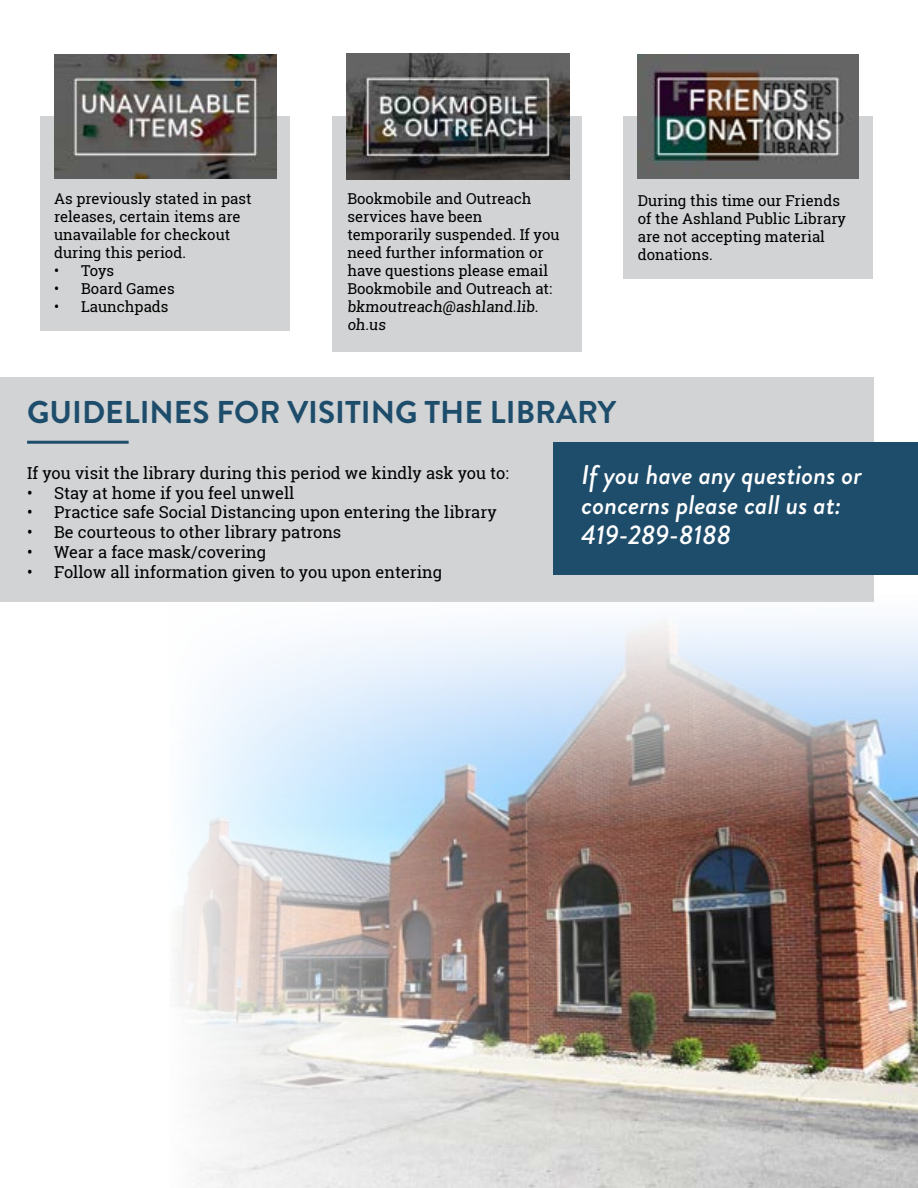
<style>
.page{position:relative;width:918px;height:1188px;background:#fff}
.page>*{position:absolute;margin:0;border:0;box-sizing:border-box;transform-origin:0 0}
.t1{font:700 31.5px "Brandon Grotesque";color:#1e4d6c}
.t2{font:italic 500 27px/30px "Brandon Grotesque";color:#fff}
.t3{font:16.5px "Roboto Slab";color:#000}
.t4{font:15px/18px "Roboto Slab";color:#000}
</style>
<div class="page">
<img style="left:177px;top:825px;width:741px;height:363px">
<svg style="left:187px;top:584px;width:731px;height:241px"></svg>
<div style="left:332px;top:117px;width:250px;height:235px;background:#d1d3d4"></div>
<img style="left:346px;top:54px;width:223px;height:126px">
<div style="left:40px;top:116px;width:250px;height:215px;background:#d1d3d4"></div>
<img style="left:54px;top:54px;width:222px;height:125px">
<div style="left:623px;top:116px;width:250px;height:163px;background:#d1d3d4"></div>
<img style="left:638px;top:54px;width:221px;height:124px">
<div style="left:0;top:377px;width:873px;height:225px;background:#d1d3d4"></div>
<hr style="left:27px;top:441px;width:102px;height:3px;background:#1e4d6c">
<div style="left:554px;top:442px;width:364px;height:133px;background:#1e4d6c"></div>
<p class="t4" style="left:54px;top:189px;width:199px">As previously stated in past releases, certain items are unavailable for checkout during this period.</p>
<p class="t4" style="left:54px;top:261px;width:62px">• Toys</p>
<p class="t4" style="left:54px;top:279px;width:122px">• Board Games</p>
<p class="t4" style="left:54px;top:297px;width:116px">• Launchpads</p>
<p class="t4" style="left:347px;top:189px;width:214px">Bookmobile and Outreach services have been temporarily suspended. If you need further information or have questions please email<br>Bookmobile and Outreach at: bkmoutreach@ashland.lib. oh.us</p>
<p class="t4" style="left:638px;top:191px;width:210px">During this time our Friends of the Ashland Public Library are not accepting material donations.</p>
<h1 class="t1" style="left:27px;top:390px;width:591px">GUIDELINES FOR VISITING THE LIBRARY</h1>
<p class="t3" style="left:27px;top:462px;width:483px">If you visit the library during this period we kindly ask you to:</p>
<p class="t3" style="left:27px;top:481px;width:269px">• Stay at home if you feel unwell</p>
<p class="t3" style="left:27px;top:501px;width:471px">• Practice safe Social Distancing upon entering the library</p>
<p class="t3" style="left:27px;top:521px;width:316px">• Be courteous to other library patrons</p>
<p class="t3" style="left:27px;top:541px;width:240px">• Wear a face mask/covering</p>
<p class="t3" style="left:27px;top:561px;width:416px">• Follow all information given to you upon entering</p>
<h2 class="t2" style="left:582px;top:460px;width:282px">If you have any questions or concerns please call us at:<br>419-289-8188</h2>
</div>
